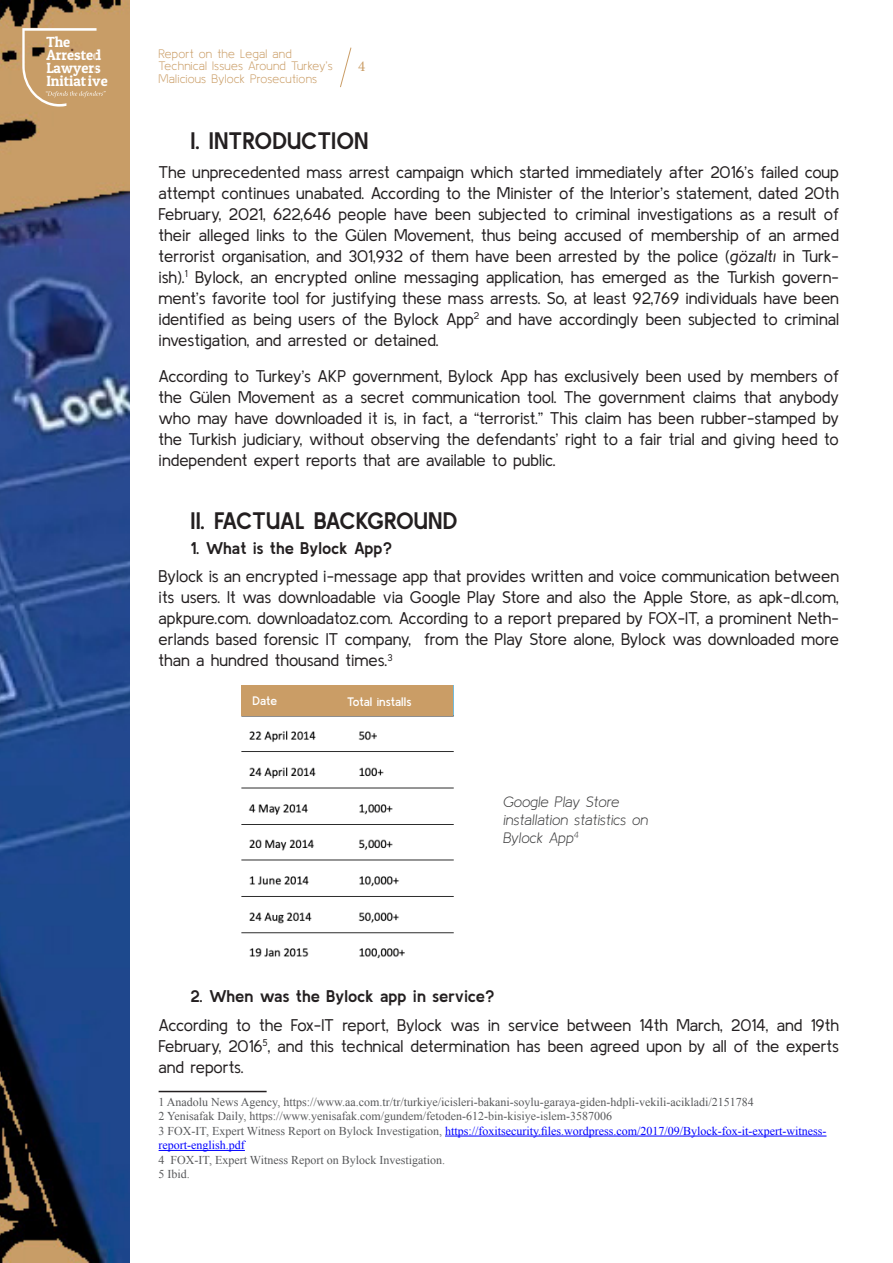
<style>
.page{position:relative;width:893px;height:1263px;background:#fff}
.page>*{position:absolute;margin:0;border:0;box-sizing:border-box;transform-origin:0 0}
.Heading_1{font:700 23.25px "Kulim Park";color:#231f20}
.metin{font:16.5px/21px "Kulim Park";color:#231f20;text-align:justify}
.Heading_2{font:700 16.5px "Kulim Park";color:#231f20}
.t1{font:italic 200 15px "Kulim Park";color:#3e3e3f}
.t2{font:15px "Minion Pro";color:#ca9d66}
.t3{font:14.7px/12.9px "Patua One";color:#fff}
.t4{font:200 12.15px/12.1px "Kulim Park";letter-spacing:.02em;color:#ca9d66}
.dipnot_2{font:12px "Times New Roman";color:#57585a}
.dipnot_2-2{font:12px/14.4px "Times New Roman";color:#00f}
.t5{font:600 12px "Kulim Park";color:#fff}
.s1{font-style:italic}
.s2{color:#57585a}
</style>
<div class="page">
<img style="left:0;top:0;width:130px;height:1263px">
<svg style="left:22px;top:28px;width:84px;height:79px;background:#c9a271"></svg>
<hr style="left:95px;top:38px;width:1px;height:39px;background:#ca9d66">
<svg style="left:340px;top:47px;width:12px;height:41px"></svg>
<hr style="left:159px;top:1091px;width:108px;height:1px;background:#231f20">
<hr style="left:445px;top:1136px;width:381px;height:1px;background:#00f">
<hr style="left:159px;top:1150px;width:86px;height:1px;background:#00f">
<img style="left:241px;top:685px;width:213px;height:274px">
<div style="left:242px;top:685px;width:211px;height:31px;background:#ca9d66"></div>
<p class="t3" style="left:46px;top:35px;width:63px">The<br>Arrested<br>Lawyers<br>Initiative</p>
<p class="t4" style="left:159px;top:48px;width:176px">Report on the Legal and<br>Technical Issues Around Turkey’s<br>Malicious Bylock Prosecutions</p>
<p class="t2" style="left:358px;top:56px;width:9px">4</p>
<p class="Heading_1" style="left:191px;top:128px;width:180px">I. INTRODUCTION</p>
<p class="metin" style="left:159px;top:161px;width:682px">The unprecedented mass arrest campaign which started immediately after 2016’s failed coup attempt continues unabated. According to the Minister of the Interior’s statement, dated 20th February, 2021, 622,646 people have been subjected to criminal investigations as a result of their alleged links to the Gülen Movement, thus being accused of membership of an armed terrorist organisation, and 301,932 of them have been arrested by the police (<span class="s1">gözaltı</span> in Turk&shy;ish).<sup>1</sup> Bylock, an encrypted online messaging application, has emerged as the Turkish govern&shy;ment’s favorite tool for justifying these mass arrests. So, at least 92,769 individuals have been identified as being users of the Bylock App<sup>2</sup> and have accordingly been subjected to criminal investigation, and arrested or detained.</p>
<p class="metin" style="left:159px;top:365px;width:682px">According to Turkey’s AKP government, Bylock App has exclusively been used by members of the Gülen Movement as a secret communication tool. The government claims that anybody who may have downloaded it is, in fact, a “terrorist.” This claim has been rubber-stamped by the Turkish judiciary, without observing the defendants’ right to a fair trial and giving heed to independent expert reports that are available to public.</p>
<p class="Heading_1" style="left:191px;top:507px;width:269px">II. FACTUAL BACKGROUND</p>
<p class="Heading_2" style="left:191px;top:538px;width:203px">1. What is the Bylock App?</p>
<p class="metin" style="left:159px;top:566px;width:682px">Bylock is an encrypted i-message app that provides written and voice communication between its users. It was downloadable via Google Play Store and also the Apple Store, as apk-dl.com, apkpure.com. downloadatoz.com. According to a report prepared by FOX-IT, a prominent Neth&shy;erlands based forensic IT company, from the Play Store alone, Bylock was downloaded more than a hundred thousand times.<sup>3</sup></p>
<p class="t5" style="left:253px;top:694px;width:26px">Date</p>
<p class="t5" style="left:347px;top:695px;width:66px">Total installs</p>
<p class="t1" style="left:503px;top:793px;width:118px">Google Play Store</p>
<p class="t1" style="left:503px;top:811px;width:147px">installation statistics on</p>
<p class="t1" style="left:503px;top:829px;width:78px">Bylock App<sup>4</sup></p>
<p class="Heading_2" style="left:191px;top:987px;width:306px">2. When was the Bylock app in service?</p>
<p class="metin" style="left:159px;top:1014px;width:682px">According to the Fox-IT report, Bylock was in service between 14th March, 2014, and 19th February, 2016<sup>5</sup>, and this technical determination has been agreed upon by all of the experts and reports.</p>
<p class="dipnot_2" style="left:159px;top:1094px;width:597px">1 Anadolu News Agency, https://www.aa.com.tr/tr/turkiye/icisleri-bakani-soylu-garaya-giden-hdpli-vekili-acikladi/2151784</p>
<p class="dipnot_2" style="left:159px;top:1108px;width:455px">2 Yenisafak Daily, https://www.yenisafak.com/gundem/fetoden-612-bin-kisiye-islem-3587006</p>
<p class="dipnot_2-2" style="left:159px;top:1123px;width:669px"><span class="s2">3 FOX-IT, Expert Witness Report on Bylock Investigation,</span> https://foxitsecurity.files.wordpress.com/2017/09/Bylock-fox-it-expert-witness&shy;report-english.pdf</p>
<p class="dipnot_2" style="left:159px;top:1151px;width:288px">4 FOX-IT, Expert Witness Report on Bylock Investigation.</p>
<p class="dipnot_2" style="left:159px;top:1166px;width:33px">5 Ibid.</p>
</div>
